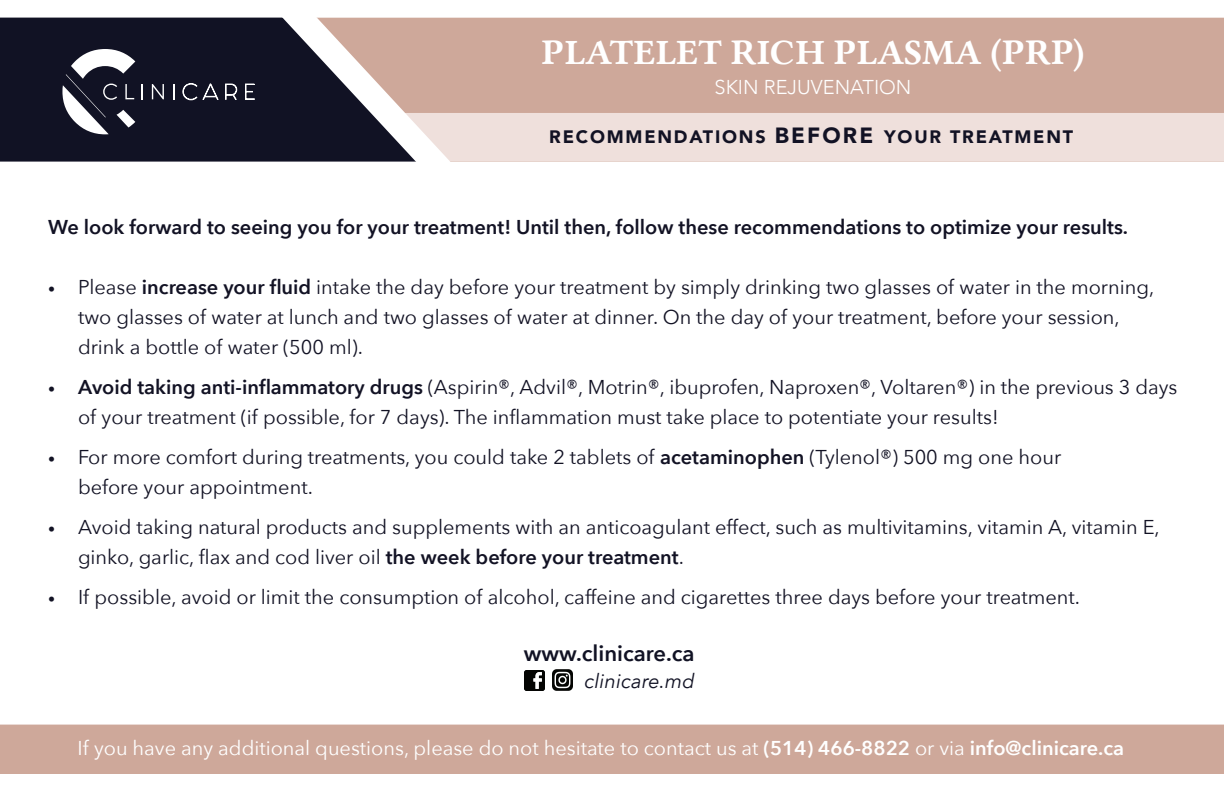
<style>
.page{position:relative;width:1224px;height:792px;background:#fff}
.page>*{position:absolute;margin:0;border:0;box-sizing:border-box;transform-origin:0 0}
.t1{font:36px "Lin Libertine B";color:#fff}
.t2{font:600 22px "Avenir Next";color:#111224}
.t3{font:20px/30px "Avenir Next";color:#121224}
.t4{font:600 20px "Avenir Next";color:#121224}
.t5{font:20px "Avenir Next";color:#fff}
.t6{font:300 20px "Avenir";color:#fff}
.t7{font:italic 20px "Avenir Next";color:#111224}
.t8{font:900 18px "Avenir";letter-spacing:.1em;color:#121224}
.s1{font-size:22px}
.s2{font-size:14px}
.s3{font-weight:600}
</style>
<div class="page">
<div style="left:0;top:18px;width:279px;height:144px;background:#111224"></div>
<div style="left:454px;top:18px;width:770px;height:95px;background:#cea89a"></div>
<div style="left:454px;top:113px;width:770px;height:49px;background:#efe0dc"></div>
<svg style="left:279px;top:17px;width:175px;height:145px"></svg>
<svg style="left:141px;top:84px;width:2px;height:15px"></svg>
<svg style="left:152px;top:84px;width:12px;height:15px"></svg>
<svg style="left:173px;top:84px;width:2px;height:15px"></svg>
<svg style="left:182px;top:83px;width:37px;height:17px"></svg>
<svg style="left:225px;top:84px;width:12px;height:16px"></svg>
<svg style="left:245px;top:84px;width:10px;height:16px"></svg>
<svg style="left:62px;top:49px;width:73px;height:85px"></svg>
<div style="left:0;top:725px;width:1224px;height:49px;background:#cea89a"></div>
<img style="left:525px;top:670px;width:20px;height:20px">
<img style="left:552px;top:669px;width:21px;height:22px">
<h1 class="t1" style="left:542px;top:27px;width:544px">PLATELET RICH PLASMA (PRP)</h1>
<p class="t6" style="left:715px;top:75px;width:198px">SKIN REJUVENATION</p>
<p class="t8" style="left:549px;top:121px;width:525px">RECOMMENDATIONS <span class="s1">BEFORE</span> YOUR TREATMENT</p>
<p class="t4" style="left:48px;top:210px;width:1082px">We look forward to seeing you for your treatment! Until then, follow these recommendations to optimize your results.</p>
<p class="t3" style="left:78px;top:271px;width:1078px;text-indent:-30px"><span class="s2">•</span> Please <span class="s3">increase your fluid</span> intake the day before your treatment by simply drinking two glasses of water in the morning, two glasses of water at lunch and two glasses of water at dinner. On the day of your treatment, before your session, drink a bottle of water (500 ml).</p>
<p class="t3" style="left:78px;top:371px;width:1101px;text-indent:-30px"><span class="s2">•</span> <span class="s3">Avoid taking anti-inflammatory drugs</span> (Aspirin®, Advil®, Motrin®, ibuprofen, Naproxen®, Voltaren®) in the previous 3 days of your treatment (if possible, for 7 days). The inflammation must take place to potentiate your results!</p>
<p class="t3" style="left:78px;top:441px;width:985px;text-indent:-30px"><span class="s2">•</span> For more comfort during treatments, you could take 2 tablets of <span class="s3">acetaminophen</span> (Tylenol®) 500 mg one hour before your appointment.</p>
<p class="t3" style="left:78px;top:511px;width:1083px;text-indent:-30px"><span class="s2">•</span> Avoid taking natural products and supplements with an anticoagulant effect, such as multivitamins, vitamin A, vitamin E, ginko, garlic, flax and cod liver oil <span class="s3">the week before your treatment</span>.</p>
<p class="t3" style="left:48px;top:581px;width:1034px"><span class="s2">•</span> If possible, avoid or limit the consumption of alcohol, caffeine and cigarettes three days before your treatment.</p>
<p class="t2" style="left:524px;top:635px;width:172px">www.clinicare.ca</p>
<p class="t7" style="left:584px;top:665px;width:112px">clinicare.md</p>
<p class="t5" style="left:77px;top:731px;width:1048px">If you have any additional questions, please do not hesitate to contact us at <span class="s3">(514) 466-8822</span> or via <span class="s3">info@clinicare.ca</span></p>
</div>
